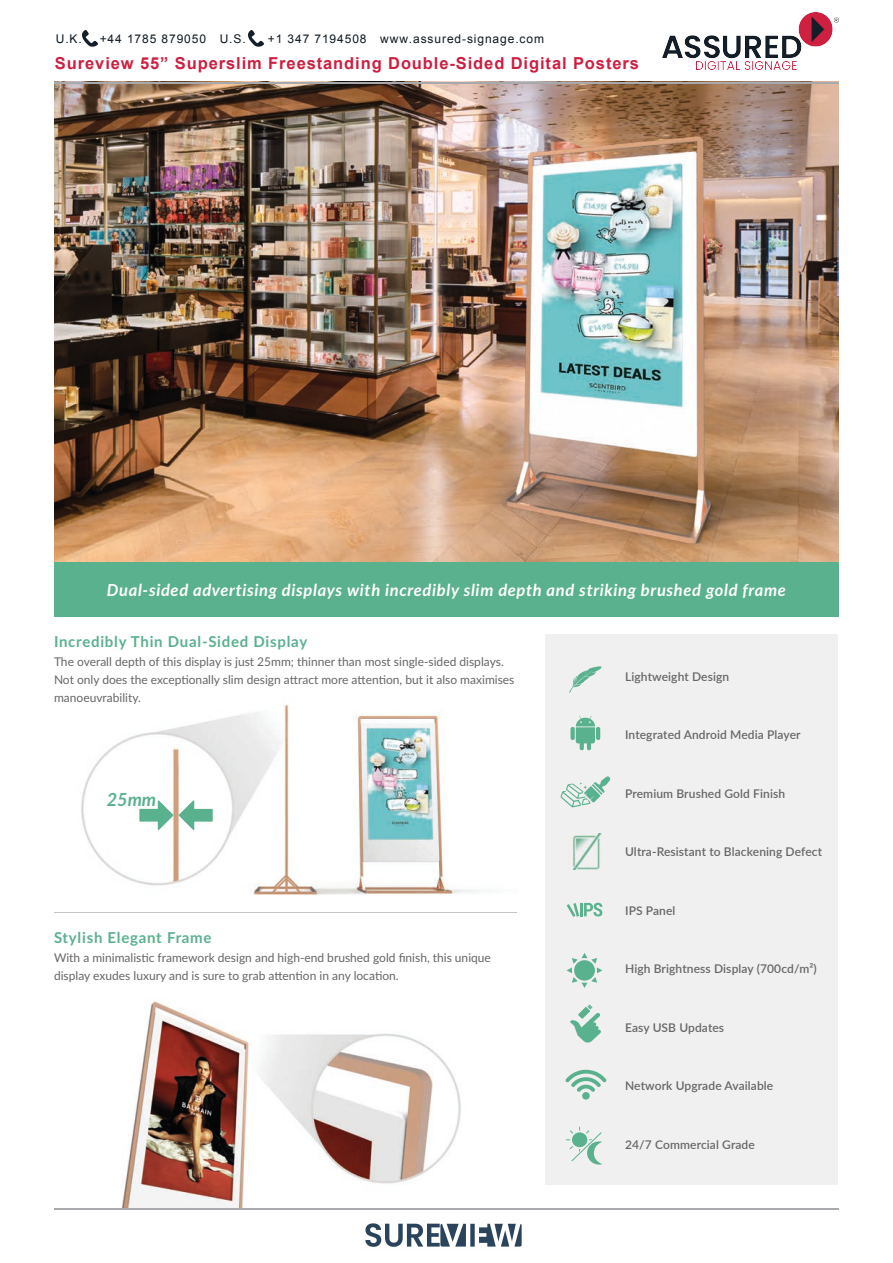
<style>
.page{position:relative;width:893px;height:1263px;background:#fff}
.page>*{position:absolute;margin:0;border:0;box-sizing:border-box;transform-origin:0 0}
.t1{font:italic 700 18px "Lato";color:#5ab18e}
.t2{font:italic 700 16.5px "Lato";letter-spacing:.04em;color:#fff}
.t3{font:700 16.5px "Arial";letter-spacing:.055em;color:#ce1f41}
.t4{font:700 15px "Lato";letter-spacing:.05em;color:#5ab18e}
.t5{font:12px/18px "Lato";color:#656665}
.t6{font:600 12px "Lato";letter-spacing:.01em;color:#656665}
.t7{font:12px "Arial";letter-spacing:.075em;color:#0e1921}
</style>
<div class="page">
<img style="left:81px;top:704px;width:399px;height:191px">
<img style="left:122px;top:1001px;width:339px;height:207px">
<div style="left:545px;top:634px;width:293px;height:551px;background:#f1f0f0"></div>
<img style="left:54px;top:84px;width:785px;height:479px">
<hr style="left:54px;top:1208px;width:785px;height:1px;background:#a7a9ac">
<svg style="left:570px;top:716px;width:30px;height:34px"></svg>
<hr style="left:54px;top:912px;width:463px;height:1px;background:#c6c4c3">
<svg style="left:139px;top:800px;width:34px;height:30px"></svg>
<svg style="left:179px;top:800px;width:34px;height:30px"></svg>
<svg style="left:570px;top:1004px;width:31px;height:39px"></svg>
<svg style="left:569px;top:666px;width:33px;height:27px"></svg>
<svg style="left:566px;top:1070px;width:41px;height:22px"></svg>
<div style="left:582px;top:1092px;width:8px;height:8px;background:#5ab18e;border-radius:50%"></div>
<svg style="left:571px;top:1132px;width:31px;height:29px"></svg>
<svg style="left:566px;top:1130px;width:7px;height:10px"></svg>
<svg style="left:586px;top:1139px;width:16px;height:25px"></svg>
<svg style="left:567px;top:903px;width:35px;height:14px"></svg>
<img style="left:572px;top:833px;width:30px;height:37px">
<svg style="left:567px;top:953px;width:35px;height:35px"></svg>
<svg style="left:560px;top:776px;width:50px;height:31px"></svg>
<svg style="left:592px;top:784px;width:11px;height:11px"></svg>
<div style="left:54px;top:563px;width:785px;height:54px;background:#5ab18e"></div>
<hr style="left:54px;top:82px;width:785px;height:2px;background:#a7a9ac">
<img style="left:365px;top:1223px;width:157px;height:24px">
<img style="left:662px;top:12px;width:177px;height:57px">
<img style="left:83px;top:31px;width:15px;height:16px">
<img style="left:248px;top:31px;width:15px;height:16px">
<p class="t7" style="left:56px;top:30px;width:28px">U.K.</p>
<p class="t7" style="left:100px;top:30px;width:147px">+44 1785 879050 U.S.</p>
<p class="t7" style="left:268px;top:30px;width:278px">+1 347 7194508 www.assured-signage.com</p>
<h2 class="t3" style="left:55px;top:51px;width:585px">Sureview 55” Superslim Freestanding Double-Sided Digital Posters</h2>
<h2 class="t2" style="left:107px;top:578px;width:680px">Dual-sided advertising displays with incredibly slim depth and striking brushed gold frame</h2>
<p class="t4" style="left:54px;top:630px;width:255px">Incredibly Thin Dual-Sided Display</p>
<p class="t5" style="left:54px;top:652px;width:462px">The overall depth of this display is just 25mm; thinner than most single-sided displays.<br>Not only does the exceptionally slim design attract more attention, but it also maximises manoeuvrability.</p>
<h1 class="t1" style="left:107px;top:786px;width:51px">25mm</h1>
<p class="t4" style="left:54px;top:926px;width:159px">Stylish Elegant Frame</p>
<p class="t5" style="left:54px;top:948px;width:438px">With a minimalistic framework design and high-end brushed gold finish, this unique display exudes luxury and is sure to grab attention in any location.</p>
<p class="t6" style="left:625px;top:667px;width:106px">Lightweight Design</p>
<p class="t6" style="left:625px;top:726px;width:177px">Integrated Android Media Player</p>
<p class="t6" style="left:625px;top:784px;width:162px">Premium Brushed Gold Finish</p>
<p class="t6" style="left:625px;top:843px;width:199px">Ultra-Resistant to Blackening Defect</p>
<p class="t6" style="left:625px;top:901px;width:52px">IPS Panel</p>
<p class="t6" style="left:625px;top:960px;width:193px">High Brightness Display (700cd/m²)</p>
<p class="t6" style="left:625px;top:1018px;width:101px">Easy USB Updates</p>
<p class="t6" style="left:625px;top:1077px;width:150px">Network Upgrade Available</p>
<p class="t6" style="left:625px;top:1135px;width:131px">24/7 Commercial Grade</p>
</div>
